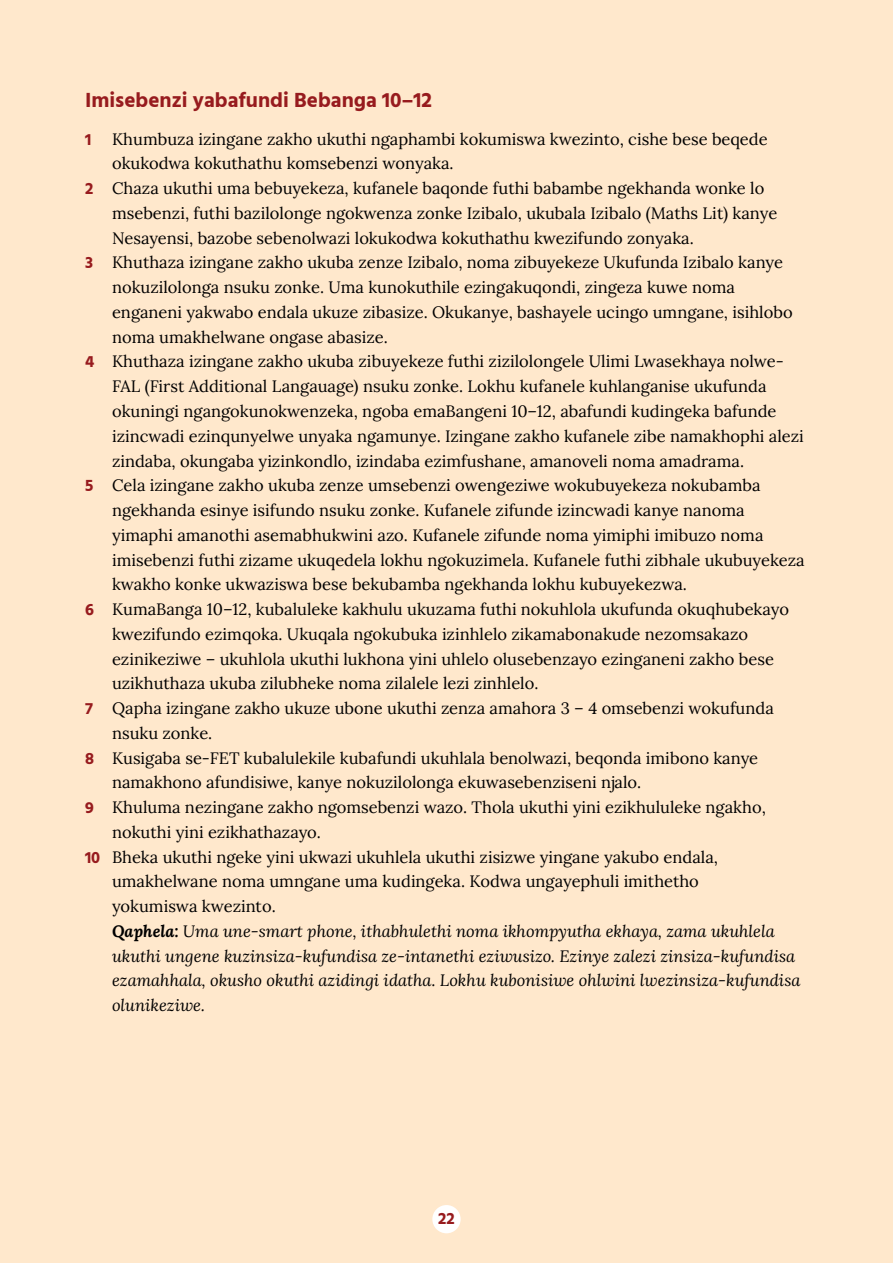
<style>
.page{position:relative;width:893px;height:1263px;background:#ffe8cc}
.page>*{position:absolute;margin:0;border:0;box-sizing:border-box;transform-origin:0 0}
.t1{font:700 21px "Hind";color:#971b1e}
.t2{font:16.5px "Lora";color:#000}
.t3{font:italic 16.5px "Lora";color:#000}
.t4{font:700 16.5px "Hind";color:#971b1e}
.s1{font-family:"Hind";font-weight:700;color:#971b1e}
.s2{font-weight:700}
</style>
<div class="page">
<div style="left:432px;top:1205px;width:29px;height:28px;background:#fff;border-radius:50%"></div>
<p class="t1" style="left:85px;top:88px;width:348px">Imisebenzi yabafundi Bebanga 10–12</p>
<p class="t4" style="left:85px;top:129px;width:8px">1</p>
<p class="t2" style="left:112px;top:126px;width:657px">Khumbuza izingane zakho ukuthi ngaphambi kokumiswa kwezinto, cishe bese beqede</p>
<p class="t2" style="left:112px;top:151px;width:343px">okukodwa kokuthathu komsebenzi wonyaka.</p>
<p class="t2" style="left:85px;top:176px;width:681px"><span class="s1">2</span> Chaza ukuthi uma bebuyekeza, kufanele baqonde futhi babambe ngekhanda wonke lo</p>
<p class="t2" style="left:112px;top:201px;width:667px">msebenzi, futhi bazilolonge ngokwenza zonke Izibalo, ukubala Izibalo (Maths Lit) kanye</p>
<p class="t2" style="left:112px;top:225px;width:583px">Nesayensi, bazobe sebenolwazi lokukodwa kokuthathu kwezifundo zonyaka.</p>
<p class="t2" style="left:85px;top:250px;width:699px"><span class="s1">3</span> Khuthaza izingane zakho ukuba zenze Izibalo, noma zibuyekeze Ukufunda Izibalo kanye</p>
<p class="t2" style="left:112px;top:275px;width:624px">nokuzilolonga nsuku zonke. Uma kunokuthile ezingakuqondi, zingeza kuwe noma</p>
<p class="t2" style="left:112px;top:300px;width:682px">enganeni yakwabo endala ukuze zibasize. Okukanye, bashayele ucingo umngane, isihlobo</p>
<p class="t2" style="left:112px;top:324px;width:277px">noma umakhelwane ongase abasize.</p>
<p class="t2" style="left:85px;top:349px;width:700px"><span class="s1">4</span> Khuthaza izingane zakho ukuba zibuyekeze futhi zizilolongele Ulimi Lwasekhaya nolwe-</p>
<p class="t2" style="left:112px;top:374px;width:656px">FAL (First Additional Langauage) nsuku zonke. Lokhu kufanele kuhlanganise ukufunda</p>
<p class="t2" style="left:112px;top:399px;width:666px">okuningi ngangokunokwenzeka, ngoba emaBangeni 10–12, abafundi kudingeka bafunde</p>
<p class="t2" style="left:112px;top:423px;width:693px">izincwadi ezinqunyelwe unyaka ngamunye. Izingane zakho kufanele zibe namakhophi alezi</p>
<p class="t2" style="left:112px;top:448px;width:633px">zindaba, okungaba yizinkondlo, izindaba ezimfushane, amanoveli noma amadrama.</p>
<p class="t2" style="left:85px;top:473px;width:677px"><span class="s1">5</span> Cela izingane zakho ukuba zenze umsebenzi owengeziwe wokubuyekeza nokubamba</p>
<p class="t2" style="left:112px;top:498px;width:634px">ngekhanda esinye isifundo nsuku zonke. Kufanele zifunde izincwadi kanye nanoma</p>
<p class="t2" style="left:112px;top:522px;width:653px">yimaphi amanothi asemabhukwini azo. Kufanele zifunde noma yimiphi imibuzo noma</p>
<p class="t2" style="left:112px;top:547px;width:694px">imisebenzi futhi zizame ukuqedela lokhu ngokuzimela. Kufanele futhi zibhale ukubuyekeza</p>
<p class="t2" style="left:112px;top:572px;width:576px">kwakho konke ukwaziswa bese bekubamba ngekhanda lokhu kubuyekezwa.</p>
<p class="t2" style="left:85px;top:597px;width:705px"><span class="s1">6</span> KumaBanga 10–12, kubaluleke kakhulu ukuzama futhi nokuhlola ukufunda okuqhubekayo</p>
<p class="t2" style="left:112px;top:621px;width:637px">kwezifundo ezimqoka. Ukuqala ngokubuka izinhlelo zikamabonakude nezomsakazo</p>
<p class="t2" style="left:112px;top:646px;width:663px">ezinikeziwe – ukuhlola ukuthi lukhona yini uhlelo olusebenzayo ezinganeni zakho bese</p>
<p class="t2" style="left:112px;top:671px;width:428px">uzikhuthaza ukuba zilubheke noma zilalele lezi zinhlelo.</p>
<p class="t2" style="left:85px;top:696px;width:690px"><span class="s1">7</span> Qapha izingane zakho ukuze ubone ukuthi zenza amahora 3 – 4 omsebenzi wokufunda</p>
<p class="t2" style="left:112px;top:720px;width:102px">nsuku zonke.</p>
<p class="t2" style="left:85px;top:745px;width:675px"><span class="s1">8</span> Kusigaba se-FET kubalulekile kubafundi ukuhlala benolwazi, beqonda imibono kanye</p>
<p class="t2" style="left:112px;top:770px;width:531px">namakhono afundisiwe, kanye nokuzilolonga ekuwasebenziseni njalo.</p>
<p class="t2" style="left:85px;top:795px;width:682px"><span class="s1">9</span> Khuluma nezingane zakho ngomsebenzi wazo. Thola ukuthi yini ezikhululeke ngakho,</p>
<p class="t2" style="left:112px;top:819px;width:210px">nokuthi yini ezikhathazayo.</p>
<p class="t2" style="left:85px;top:844px;width:634px"><span class="s1">10</span> Bheka ukuthi ngeke yini ukwazi ukuhlela ukuthi zisizwe yingane yakubo endala,</p>
<p class="t2" style="left:112px;top:869px;width:588px">umakhelwane noma umngane uma kudingeka. Kodwa ungayephuli imithetho</p>
<p class="t2" style="left:112px;top:894px;width:165px">yokumiswa kwezinto.</p>
<p class="t3" style="left:112px;top:919px;width:664px"><span class="s2">Qaphela:</span> Uma une-smart phone, ithabhulethi noma ikhompyutha ekhaya, zama ukuhlela</p>
<p class="t3" style="left:112px;top:944px;width:685px">ukuthi ungene kuzinsiza-kufundisa ze-intanethi eziwusizo. Ezinye zalezi zinsiza-kufundisa</p>
<p class="t3" style="left:112px;top:969px;width:690px">ezamahhala, okusho okuthi azidingi idatha. Lokhu kubonisiwe ohlwini lwezinsiza-kufundisa</p>
<p class="t3" style="left:112px;top:994px;width:94px">olunikeziwe.</p>
<p class="t4" style="left:438px;top:1209px;width:18px">22</p>
</div>
